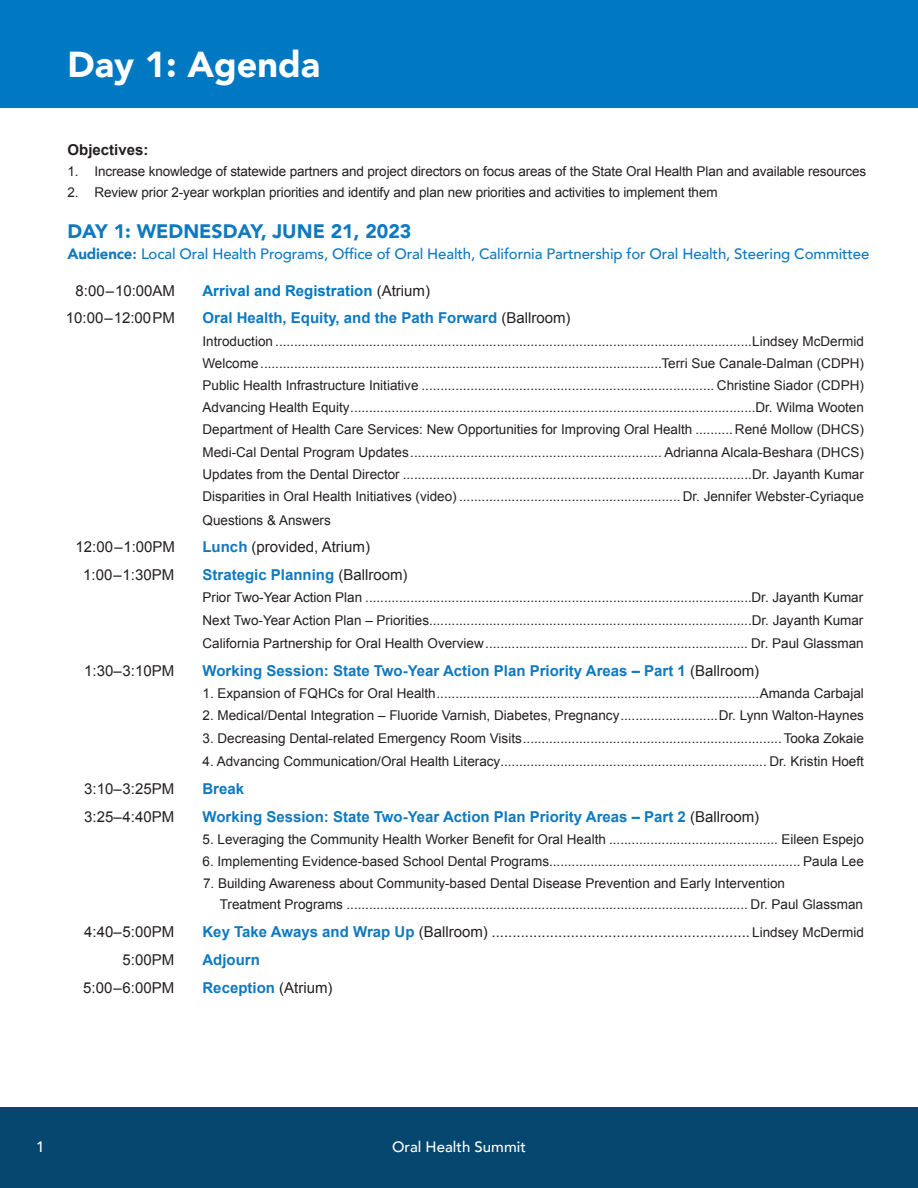
<style>
.page{position:relative;width:918px;height:1188px;background:#fff}
.page>*{position:absolute;margin:0;border:0;box-sizing:border-box;transform-origin:0 0}
.t1{font:900 36px "Avenir";color:#fff}
.t2{font:900 19.5px "Avenir";color:#1079bf}
.t3{font:15px "Arial";color:#231f20}
.t4{font:700 15px "Arial";color:#1079bf}
.t5{font:500 15px "Avenir";letter-spacing:-.01em;color:#1079bf}
.t6{font:700 15px "Arial";color:#0079c2}
.t7{font:500 15px "Avenir";color:#fff}
.t8{font:700 15px "Arial";color:#231f20}
.t9{font:13.5px/21px "Arial";color:#231f20}
.s1{font-weight:900}
.s2{font-weight:800}
.s3{font-weight:400;color:#231f20}
.s4{font-weight:700;color:#1079bf}
.s5{font-size:13.5px}
</style>
<div class="page">
<div style="left:0;top:0;width:918px;height:108px;background:#0079c2"></div>
<div style="left:0;top:1107px;width:918px;height:81px;background:#05476f"></div>
<p class="t1" style="left:68px;top:33px;width:254px">Day 1: Agenda</p>
<p class="t8" style="left:68px;top:140px;width:82px">Objectives:</p>
<p class="t9" style="left:68px;top:161px;width:800px">1. Increase knowledge of statewide partners and project directors on focus areas of the State Oral Health Plan and available resources</p>
<p class="t9" style="left:68px;top:182px;width:652px">2. Review prior 2-year workplan priorities and identify and plan new priorities and activities to implement them</p>
<p class="t2" style="left:68px;top:214px;width:346px">DAY 1: WEDNESDAY, JUNE 21, 2023</p>
<p class="t5" style="left:68px;top:241px;width:804px"><span class="s1">Audience</span><span class="s2">:</span> Local Oral Health Programs, Office of Oral Health, California Partnership for Oral Health, Steering Committee</p>
<p class="t3" style="left:76px;top:281px;width:101px">8:00–10:00AM</p>
<p class="t6" style="left:202px;top:280px;width:229px">Arrival and Registration <span class="s3">(Atrium)</span></p>
<p class="t3" style="left:66px;top:308px;width:111px">10:00–12:00PM</p>
<p class="t4" style="left:202px;top:308px;width:370px">Oral Health, Equity, and the Path Forward <span class="s3">(Ballroom)</span></p>
<p class="t9" style="left:202px;top:330px;width:663px">Introduction ...............................................................................................................................Lindsey McDermid</p>
<p class="t9" style="left:202px;top:353px;width:663px">Welcome...........................................................................................................Terri Sue Canale-Dalman (CDPH)</p>
<p class="t9" style="left:202px;top:375px;width:663px">Public Health Infrastructure Initiative .............................................................................. Christine Siador (CDPH)</p>
<p class="t9" style="left:202px;top:397px;width:663px">Advancing Health Equity............................................................................................................Dr. Wilma Wooten</p>
<p class="t9" style="left:202px;top:419px;width:663px">Department of Health Care Services: New Opportunities for Improving Oral Health .......... René Mollow (DHCS)</p>
<p class="t9" style="left:202px;top:441px;width:663px">Medi-Cal Dental Program Updates................................................................... Adrianna Alcala-Beshara (DHCS)</p>
<p class="t9" style="left:202px;top:464px;width:663px">Updates from the Dental Director .............................................................................................Dr. Jayanth Kumar</p>
<p class="t9" style="left:202px;top:486px;width:663px">Disparities in Oral Health Initiatives (video) ........................................................... Dr. Jennifer Webster-Cyriaque</p>
<p class="t9" style="left:202px;top:510px;width:130px">Questions &amp; Answers</p>
<p class="t3" style="left:76px;top:537px;width:101px">12:00–1:00PM</p>
<p class="t3" style="left:202px;top:537px;width:169px"><span class="s4">Lunch</span> (provided, Atrium)</p>
<p class="t3" style="left:83px;top:565px;width:93px">1:00–1:30PM</p>
<p class="t4" style="left:202px;top:565px;width:207px">Strategic Planning <span class="s3">(Ballroom)</span></p>
<p class="t9" style="left:202px;top:587px;width:662px">Prior Two-Year Action Plan .......................................................................................................Dr. Jayanth Kumar</p>
<p class="t9" style="left:202px;top:609px;width:662px">Next Two-Year Action Plan – Priorities......................................................................................Dr. Jayanth Kumar</p>
<p class="t9" style="left:202px;top:633px;width:663px">California Partnership for Oral Health Overview...................................................................... Dr. Paul Glassman</p>
<p class="t3" style="left:84px;top:661px;width:91px">1:30–3:10PM</p>
<p class="t4" style="left:202px;top:661px;width:558px">Working Session: State Two-Year Action Plan Priority Areas – Part 1 <span class="s3">(Ballroom)</span></p>
<p class="t9" style="left:202px;top:683px;width:663px">1. Expansion of FQHCs for Oral Health......................................................................................Amanda Carbajal</p>
<p class="t9" style="left:202px;top:705px;width:663px">2. Medical/Dental Integration – Fluoride Varnish, Diabetes, Pregnancy..........................Dr. Lynn Walton-Haynes</p>
<p class="t9" style="left:202px;top:728px;width:663px">3. Decreasing Dental-related Emergency Room Visits.....................................................................Tooka Zokaie</p>
<p class="t9" style="left:202px;top:751px;width:663px">4. Advancing Communication/Oral Health Literacy....................................................................... Dr. Kristin Hoeft</p>
<p class="t3" style="left:84px;top:779px;width:91px">3:10–3:25PM</p>
<p class="t4" style="left:202px;top:779px;width:43px">Break</p>
<p class="t3" style="left:84px;top:807px;width:91px">3:25–4:40PM</p>
<p class="t4" style="left:202px;top:807px;width:558px">Working Session: State Two-Year Action Plan Priority Areas – Part 2 <span class="s3">(Ballroom)</span></p>
<p class="t9" style="left:202px;top:829px;width:663px">5. Leveraging the Community Health Worker Benefit for Oral Health ............................................. Eileen Espejo</p>
<p class="t9" style="left:202px;top:851px;width:663px">6. Implementing Evidence-based School Dental Programs................................................................... Paula Lee</p>
<p class="t9" style="left:220px;top:873px;width:645px;text-indent:-17px">7. Building Awareness about Community-based Dental Disease Prevention and Early Intervention<br>Treatment Programs ........................................................................................................... Dr. Paul Glassman</p>
<p class="t3" style="left:84px;top:922px;width:91px">4:40–5:00PM</p>
<p class="t3" style="left:202px;top:922px;width:663px"><span class="s4">Key Take Aways and Wrap Up</span> (Ballroom) .............................................................. <span class="s5">Lindsey McDermid</span></p>
<p class="t3" style="left:123px;top:950px;width:53px">5:00PM</p>
<p class="t4" style="left:202px;top:950px;width:59px">Adjourn</p>
<p class="t3" style="left:83px;top:978px;width:93px">5:00–6:00PM</p>
<p class="t4" style="left:202px;top:978px;width:132px">Reception <span class="s3">(Atrium)</span></p>
<p class="t7" style="left:36px;top:1134px;width:10px">1</p>
<p class="t7" style="left:392px;top:1134px;width:135px">Oral Health Summit</p>
</div>
